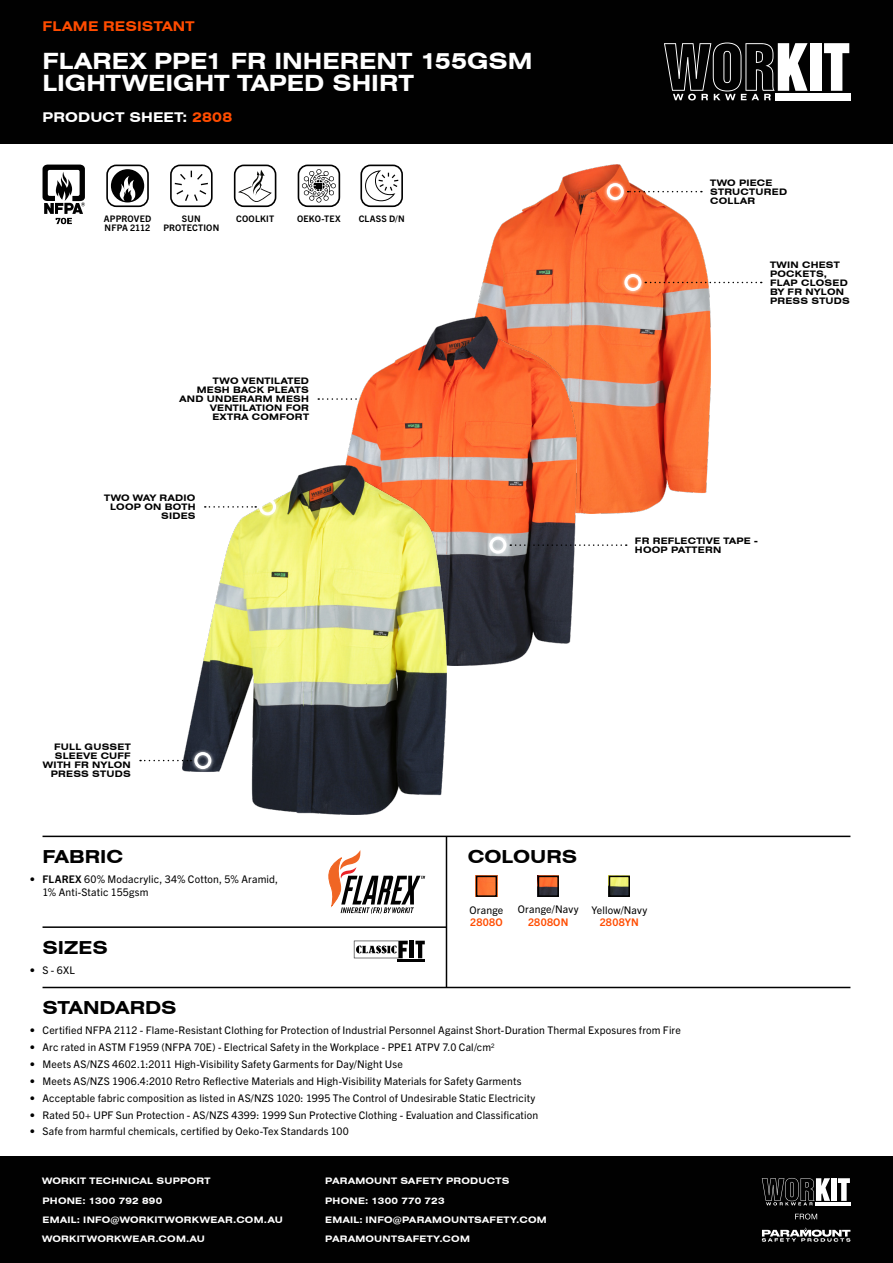
<style>
.page{position:relative;width:893px;height:1263px;background:#fff}
.page>*{position:absolute;margin:0;border:0;box-sizing:border-box;transform-origin:0 0}
.t1{font:700 expanded 22.5px/22.5px "Swiss 721 BT";color:#fff}
.t2{font:700 expanded 18px "Swiss 721 BT";color:#010101}
.t3{font:700 expanded 13.5px "Swiss 721 BT";letter-spacing:.015em;color:#fff}
.t4{font:700 expanded 13.5px "Swiss 721 BT";letter-spacing:.015em;color:#ff4c00}
.t5{font:10.5px/12.6px "Trade Gothic Next LT Pro";letter-spacing:.015em;color:#010101;text-align:center}
.t6{font:700 expanded 9px/9px "Swiss 721 BT";letter-spacing:.025em;color:#010101;text-align:right}
.t7{font:700 expanded 9px/19px "Swiss 721 BT";letter-spacing:.025em;color:#fff}
.t8{font:700 9px/9px "Trade Gothic Next LT Pro";letter-spacing:.015em;color:#010101}
.s1{color:#ff4c00}
.s2{font-weight:700}
.s3{font-weight:700;color:#ff4c00}
</style>
<div class="page">
<div style="left:0;top:0;width:893px;height:143px;background:#010101"></div>
<div style="left:810px;top:43px;width:11px;height:48px;background:#fff"></div>
<svg style="left:824px;top:43px;width:25px;height:48px"></svg>
<div style="left:775px;top:93px;width:75px;height:8px;background:#fff"></div>
<svg style="left:664px;top:43px;width:144px;height:57px"></svg>
<div style="left:0;top:1157px;width:893px;height:106px;background:#010101"></div>
<div style="left:831px;top:1178px;width:6px;height:23px;background:#fff"></div>
<svg style="left:838px;top:1178px;width:12px;height:23px"></svg>
<hr style="left:815px;top:1202px;width:35px;height:3px;background:#fff">
<svg style="left:762px;top:1178px;width:68px;height:27px"></svg>
<svg style="left:795px;top:1213px;width:22px;height:6px"></svg>
<svg style="left:762px;top:1227px;width:88px;height:15px"></svg>
<svg style="left:43px;top:165px;width:42px;height:59px"></svg>
<div style="left:106px;top:165px;width:43px;height:42px;border:2px solid #010101;border-radius:9px"></div>
<svg style="left:111px;top:169px;width:33px;height:33px"></svg>
<div style="left:170px;top:165px;width:43px;height:42px;border:2px solid #010101;border-radius:9px"></div>
<svg style="left:175px;top:171px;width:33px;height:30px"></svg>
<div style="left:298px;top:165px;width:42px;height:42px;border:2px solid #010101;border-radius:9px"></div>
<svg style="left:302px;top:169px;width:34px;height:34px"></svg>
<div style="left:360px;top:165px;width:43px;height:42px;border:2px solid #010101;border-radius:9px"></div>
<svg style="left:365px;top:170px;width:33px;height:31px"></svg>
<hr style="left:43px;top:987px;width:807px;height:1px;background:#010101">
<hr style="left:43px;top:926px;width:403px;height:2px;background:#010101">
<hr style="left:43px;top:836px;width:807px;height:1px;background:#010101">
<img style="left:541px;top:879px;width:15px;height:15px">
<div style="left:538px;top:876px;width:21px;height:21px;border:2px solid #010101"></div>
<img style="left:612px;top:879px;width:15px;height:15px">
<div style="left:609px;top:876px;width:21px;height:21px;border:2px solid #010101"></div>
<hr style="left:446px;top:836px;width:1px;height:151px;background:#010101">
<div style="left:409px;top:941px;width:5px;height:17px;background:#010101"></div>
<svg style="left:415px;top:941px;width:10px;height:17px"></svg>
<hr style="left:397px;top:959px;width:28px;height:3px;background:#010101">
<svg style="left:354px;top:941px;width:54px;height:17px"></svg>
<img style="left:479px;top:879px;width:15px;height:15px">
<div style="left:476px;top:876px;width:21px;height:21px;border:2px solid #010101"></div>
<div style="left:234px;top:165px;width:42px;height:42px;border:2px solid #000;border-radius:9px"></div>
<svg style="left:238px;top:170px;width:34px;height:32px"></svg>
<svg style="left:328px;top:850px;width:97px;height:64px"></svg>
<img style="left:475px;top:165px;width:235px;height:348px">
<img style="left:317px;top:317px;width:260px;height:348px">
<img style="left:183px;top:466px;width:264px;height:348px">
<svg style="left:140px;top:760px;width:51px;height:1px"></svg>
<div style="left:191px;top:749px;width:24px;height:23px;background:#fff;opacity:.85"></div>
<div style="left:194px;top:752px;width:17px;height:17px;border:3px solid #fff;border-radius:50%"></div>
<svg style="left:645px;top:282px;width:117px;height:1px"></svg>
<div style="left:621px;top:271px;width:24px;height:23px;background:#fff;opacity:.85"></div>
<div style="left:624px;top:274px;width:17px;height:17px;border:3px solid #fff;border-radius:50%"></div>
<svg style="left:628px;top:191px;width:74px;height:1px"></svg>
<div style="left:603px;top:180px;width:24px;height:24px;background:#fff;opacity:.85"></div>
<div style="left:607px;top:183px;width:17px;height:17px;border:3px solid #fff;border-radius:50%"></div>
<svg style="left:205px;top:506px;width:51px;height:2px"></svg>
<div style="left:256px;top:495px;width:24px;height:24px;background:#fff;opacity:.85"></div>
<div style="left:259px;top:498px;width:17px;height:17px;border:3px solid #fff;border-radius:50%"></div>
<svg style="left:510px;top:544px;width:117px;height:2px"></svg>
<div style="left:486px;top:533px;width:24px;height:24px;background:#fff;opacity:.85"></div>
<div style="left:489px;top:537px;width:17px;height:17px;border:3px solid #fff;border-radius:50%"></div>
<p class="t4" style="left:43px;top:18px;width:154px">FLAME RESISTANT</p>
<p class="t1" style="left:43px;top:49px;width:491px">FLAREX PPE1 FR INHERENT 155GSM<br>LIGHTWEIGHT TAPED SHIRT</p>
<p class="t3" style="left:43px;top:109px;width:191px">PRODUCT SHEET: <span class="s1">2808</span></p>
<p class="t8" style="left:104px;top:214px;width:49px">APPROVED<br>NFPA 2112</p>
<p class="t8" style="left:163px;top:214px;width:57px;text-align:center">SUN<br>PROTECTION</p>
<p class="t8" style="left:297px;top:214px;width:45px">OEKO-TEX</p>
<p class="t8" style="left:359px;top:214px;width:48px">CLASS D/N</p>
<p class="t8" style="left:236px;top:214px;width:39px">COOLKIT</p>
<p class="t6" style="left:180px;top:377px;width:131px">TWO VENTILATED<br>MESH BACK PLEATS<br>AND UNDERARM MESH<br>VENTILATION FOR<br>EXTRA COMFORT</p>
<p class="t6" style="left:104px;top:493px;width:93px">TWO WAY RADIO<br>LOOP ON BOTH<br>SIDES</p>
<p class="t6" style="left:710px;top:178px;width:78px;text-align:left">TWO PIECE<br>STRUCTURED<br>COLLAR</p>
<p class="t6" style="left:770px;top:260px;width:81px;text-align:left">TWIN CHEST<br>POCKETS,<br>FLAP CLOSED<br>BY FR NYLON<br>PRESS STUDS</p>
<p class="t6" style="left:635px;top:536px;width:125px;text-align:left">FR REFLECTIVE TAPE -<br>HOOP PATTERN</p>
<p class="t6" style="left:43px;top:742px;width:89px">FULL GUSSET<br>SLEEVE CUFF<br>WITH FR NYLON<br>PRESS STUDS</p>
<p class="t2" style="left:43px;top:846px;width:82px">FABRIC</p>
<p class="t5" style="left:43px;top:872px;width:237px;text-align:left;text-indent:-13px">• <span class="s2">FLAREX</span> 60% Modacrylic, 34% Cotton, 5% Aramid,<br>1% Anti-Static 155gsm</p>
<p class="t2" style="left:43px;top:936px;width:67px">SIZES</p>
<p class="t5" style="left:30px;top:963px;width:47px">• S - 6XL</p>
<p class="t2" style="left:468px;top:846px;width:111px">COLOURS</p>
<p class="t5" style="left:470px;top:903px;width:35px;text-align:left">Orange<br><span class="s3">2808O</span></p>
<p class="t5" style="left:518px;top:902px;width:62px">Orange/Navy<br><span class="s3">2808ON</span></p>
<p class="t5" style="left:591px;top:903px;width:57px">Yellow/Navy<br><span class="s3">2808YN</span></p>
<p class="t2" style="left:43px;top:997px;width:136px">STANDARDS</p>
<p class="t5" style="left:30px;top:1023px;width:653px">• Certified NFPA 2112 - Flame-Resistant Clothing for Protection of Industrial Personnel Against Short-Duration Thermal Exposures from Fire</p>
<p class="t5" style="left:30px;top:1040px;width:466px">• Arc rated in ASTM F1959 (NFPA 70E) - Electrical Safety in the Workplace - PPE1 ATPV 7.0 Cal/cm<sup>2</sup></p>
<p class="t5" style="left:30px;top:1057px;width:375px">• Meets AS/NZS 4602.1:2011 High-Visibility Safety Garments for Day/Night Use</p>
<p class="t5" style="left:30px;top:1074px;width:493px">• Meets AS/NZS 1906.4:2010 Retro Reflective Materials and High-Visibility Materials for Safety Garments</p>
<p class="t5" style="left:30px;top:1091px;width:507px">• Acceptable fabric composition as listed in AS/NZS 1020: 1995 The Control of Undesirable Static Electricity</p>
<p class="t5" style="left:30px;top:1108px;width:510px">• Rated 50+ UPF Sun Protection - AS/NZS 4399: 1999 Sun Protective Clothing - Evaluation and Classification</p>
<p class="t5" style="left:30px;top:1124px;width:321px">• Safe from harmful chemicals, certified by Oeko-Tex Standards 100</p>
<p class="t7" style="left:42px;top:1172px;width:242px">WORKIT TECHNICAL SUPPORT<br>PHONE: 1300 792 890<br>EMAIL: INFO@WORKITWORKWEAR.COM.AU<br>WORKITWORKWEAR.COM.AU</p>
<p class="t7" style="left:325px;top:1172px;width:223px">PARAMOUNT SAFETY PRODUCTS<br>PHONE: 1300 770 723<br>EMAIL: INFO@PARAMOUNTSAFETY.COM<br>PARAMOUNTSAFETY.COM</p>
</div>
